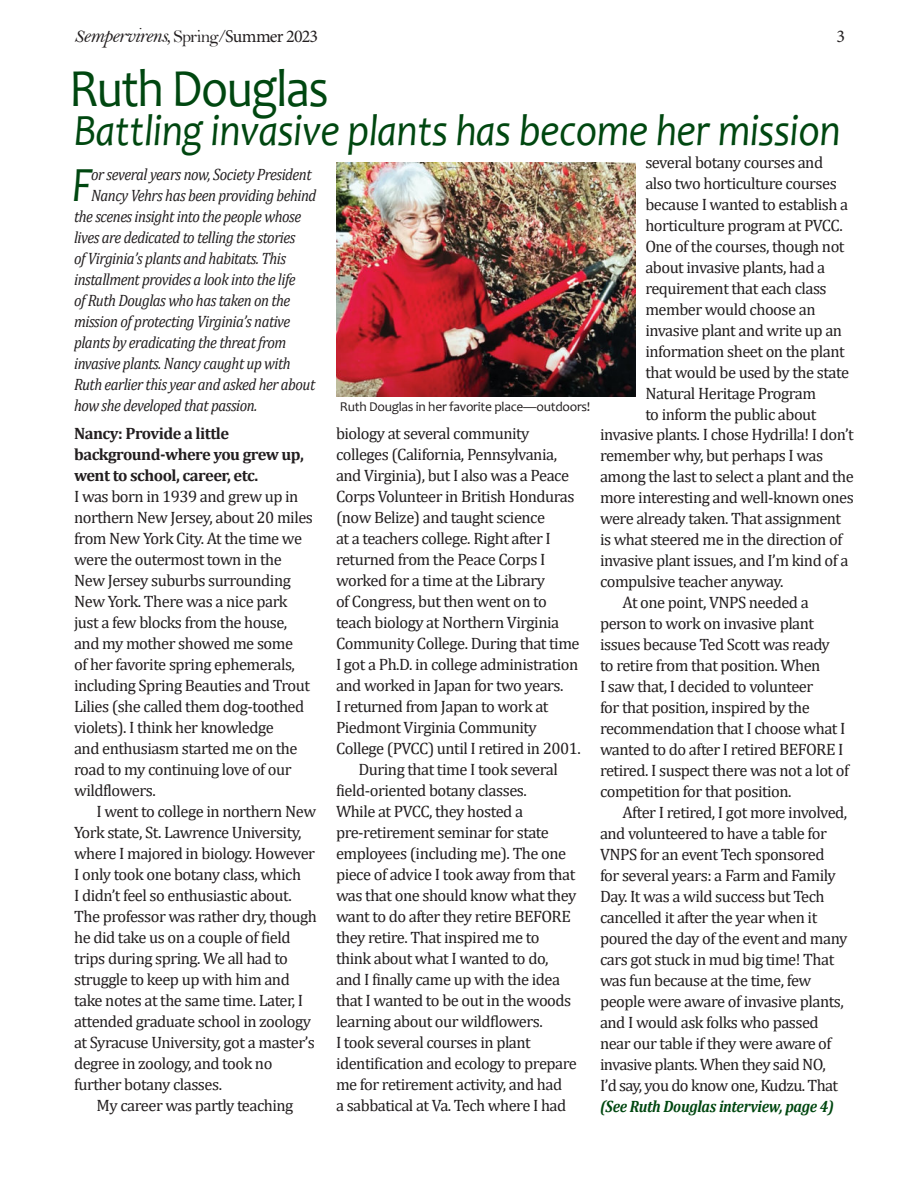
<style>
.page{position:relative;width:918px;height:1188px;background:#fff}
.page>*{position:absolute;margin:0;border:0;box-sizing:border-box;transform-origin:0 0}
._2-line_drop_cap__no{font:54px "Candara";letter-spacing:-.03em;color:#004710;scale:.9 1}
._2-line_drop_cap__no-2{font:italic 49.5px "Candara";color:#004710;scale:.9 1}
._2-line_drop_cap__no-3{font:italic 45px "Candara";letter-spacing:-.01em;color:#004710;scale:.9 1}
.flag-subtitle{font:21px "Bell MT Italic";letter-spacing:-.035em;color:#231f20}
.flag-subtitle-2{font:18px "Minion Pro";color:#231f20}
._2-line_drop_cap__no-4{font:16.5px/21px "Cambria";letter-spacing:-.03em;color:#231f20}
._2-line_drop_cap__no-5{font:italic 16.5px "Cambria";letter-spacing:-.03em;color:#231f20;scale:.9 1}
._2-line_drop_cap__no-6{font:700 16.5px/21px "Cambria";letter-spacing:-.03em;color:#231f20}
._2-line_drop_cap__no-7{font:italic 700 16.5px "Cambria";letter-spacing:-.02em;color:#004710;scale:.9 1}
._2-line_drop_cap__no-8{font:13.5px "Candara";letter-spacing:-.02em;color:#231f20}
.s1{font-size:18px}
.s2{font-family:"Bell";font-size:18px}
.s3{font-family:"Minion Pro";font-size:18px}
</style>
<div class="page">
<img style="left:336px;top:163px;width:299px;height:234px">
<p class="flag-subtitle" style="left:74px;top:23px;width:246px"><span class="s1">S</span>empervirens<span class="s1">,</span> <span class="s2">Spring/</span><span class="s3">Summer 2023</span></p>
<p class="flag-subtitle-2" style="left:836px;top:24px;width:10px">3</p>
<p class="_2-line_drop_cap__no" style="left:69px;top:55px;width:290px">Ruth Douglas</p>
<p class="_2-line_drop_cap__no-3" style="left:74px;top:102px;width:853px">Battling invasive plants has become her mission</p>
<p class="_2-line_drop_cap__no-4" style="left:645px;top:152px;width:205px">several botany courses and also two horticulture courses because I wanted to establish a horticulture program at PVCC.<br>One of the courses, though not about invasive plants, had a requirement that each class member would choose an invasive plant and write up an information sheet on the plant that would be used by the state<br>Natural Heritage Program<br>to inform the public about</p>
<p class="_2-line_drop_cap__no-4" style="left:600px;top:424px;width:255px">invasive plants. I chose Hydrilla! I don’t remember why, but perhaps I was among the last to select a plant and the more interesting and well-known ones were already taken. That assignment is what steered me in the direction of invasive plant issues, and I’m kind of a compulsive teacher anyway.</p>
<p class="_2-line_drop_cap__no-4" style="left:600px;top:592px;width:251px;text-indent:22px">At one point, VNPS needed a person to work on invasive plant issues because Ted Scott was ready<br>to retire from that position. When<br>I saw that, I decided to volunteer<br>for that position, inspired by the recommendation that I choose what I wanted to do after I retired BEFORE I retired. I suspect there was not a lot of competition for that position.</p>
<p class="_2-line_drop_cap__no-4" style="left:600px;top:802px;width:249px;text-indent:22px">After I retired, I got more involved, and volunteered to have a table for VNPS for an event Tech sponsored for several years: a Farm and Family Day. It was a wild success but Tech cancelled it after the year when it poured the day of the event and many cars got stuck in mud big time! That was fun because at the time, few people were aware of invasive plants, and I would ask folks who passed near our table if they were aware of invasive plants. When they said NO,<br>I’d say, you do know one, Kudzu. That</p>
<p class="_2-line_drop_cap__no-7" style="left:600px;top:1094px;width:261px">(See Ruth Douglas interview, page 4)</p>
<p class="_2-line_drop_cap__no-2" style="left:72px;top:153px;width:24px">F</p>
<p class="_2-line_drop_cap__no-5" style="left:91px;top:162px;width:246px">or several years now, Society President</p>
<p class="_2-line_drop_cap__no-5" style="left:91px;top:183px;width:252px">Nancy Vehrs has been providing behind</p>
<p class="_2-line_drop_cap__no-5" style="left:74px;top:204px;width:254px">the scenes insight into the people whose</p>
<p class="_2-line_drop_cap__no-5" style="left:74px;top:225px;width:247px">lives are dedicated to telling the stories</p>
<p class="_2-line_drop_cap__no-5" style="left:74px;top:246px;width:237px">of Virginia’s plants and habitats. This</p>
<p class="_2-line_drop_cap__no-5" style="left:74px;top:267px;width:248px">installment provides a look into the life</p>
<p class="_2-line_drop_cap__no-5" style="left:74px;top:288px;width:242px">of Ruth Douglas who has taken on the</p>
<p class="_2-line_drop_cap__no-5" style="left:74px;top:309px;width:242px">mission of protecting Virginia’s native</p>
<p class="_2-line_drop_cap__no-5" style="left:74px;top:330px;width:237px">plants by eradicating the threat from</p>
<p class="_2-line_drop_cap__no-5" style="left:74px;top:351px;width:242px">invasive plants. Nancy caught up with</p>
<p class="_2-line_drop_cap__no-5" style="left:74px;top:372px;width:269px">Ruth earlier this year and asked her about</p>
<p class="_2-line_drop_cap__no-5" style="left:74px;top:393px;width:205px">how she developed that passion.</p>
<p class="_2-line_drop_cap__no-8" style="left:340px;top:398px;width:252px">Ruth Douglas in her favorite place—outdoors!</p>
<p class="_2-line_drop_cap__no-4" style="left:336px;top:423px;width:246px">biology at several community colleges (California, Pennsylvania, and Virginia), but I also was a Peace Corps Volunteer in British Honduras (now Belize) and taught science<br>at a teachers college. Right after I returned from the Peace Corps I worked for a time at the Library<br>of Congress, but then went on to teach biology at Northern Virginia Community College. During that time I got a Ph.D. in college administration and worked in Japan for two years.<br>I returned from Japan to work at Piedmont Virginia Community College (PVCC) until I retired in 2001.</p>
<p class="_2-line_drop_cap__no-4" style="left:336px;top:759px;width:242px;text-indent:22px">During that time I took several field-oriented botany classes.<br>While at PVCC, they hosted a pre-retirement seminar for state employees (including me). The one piece of advice I took away from that was that one should know what they want to do after they retire BEFORE they retire. That inspired me to think about what I wanted to do, and I finally came up with the idea that I wanted to be out in the woods learning about our wildflowers.<br>I took several courses in plant identification and ecology to prepare me for retirement activity, and had<br>a sabbatical at Va. Tech where I had</p>
<p class="_2-line_drop_cap__no-6" style="left:74px;top:423px;width:231px">Nancy: Provide a little background-where you grew up, went to school, career, etc.</p>
<p class="_2-line_drop_cap__no-4" style="left:74px;top:486px;width:240px">I was born in 1939 and grew up in northern New Jersey, about 20 miles from New York City. At the time we were the outermost town in the<br>New Jersey suburbs surrounding<br>New York. There was a nice park just a few blocks from the house, and my mother showed me some<br>of her favorite spring ephemerals, including Spring Beauties and Trout<br>Lilies (she called them dog-toothed violets). I think her knowledge<br>and enthusiasm started me on the road to my continuing love of our wildflowers.</p>
<p class="_2-line_drop_cap__no-4" style="left:74px;top:801px;width:244px;text-indent:22px">I went to college in northern New York state, St. Lawrence University, where I majored in biology. However I only took one botany class, which<br>I didn’t feel so enthusiastic about.<br>The professor was rather dry, though he did take us on a couple of field trips during spring. We all had to struggle to keep up with him and take notes at the same time. Later, I attended graduate school in zoology at Syracuse University, got a master’s degree in zoology, and took no further botany classes.</p>
<p class="_2-line_drop_cap__no-4" style="left:97px;top:1095px;width:198px">My career was partly teaching</p>
</div>
